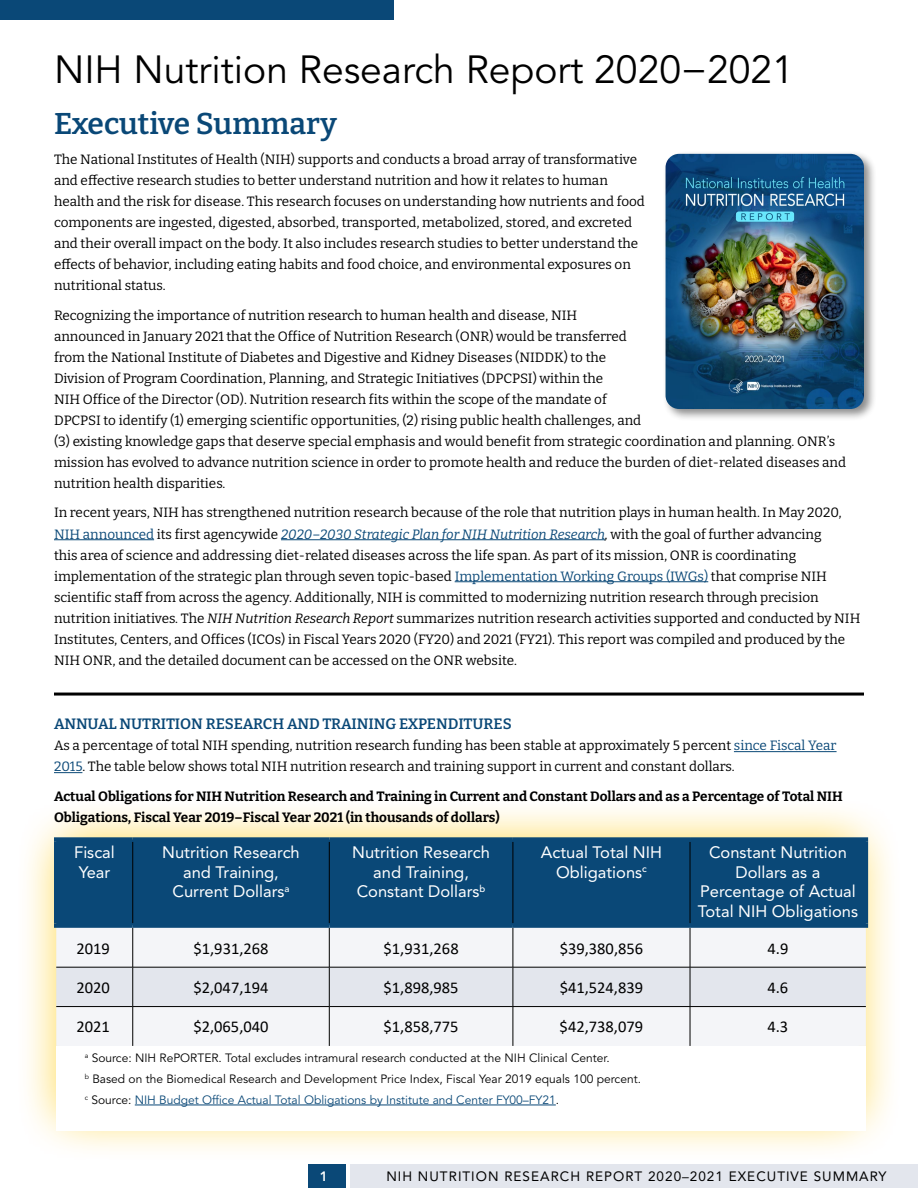
<style>
.page{position:relative;width:918px;height:1188px;background:#fff}
.page>*{position:absolute;margin:0;border:0;box-sizing:border-box;transform-origin:0 0}
.t1{font:39px "Avenir LT Std";color:#000}
.t2{font:600 30px "Bitter";color:#0a4877}
.t3{font:16.5px/19.5px "Avenir LT Std";color:#fff;text-align:center}
.t4{font:16.5px "Calibri";color:#000}
.t5{font:600 15px "Bitter";letter-spacing:-.005em;color:#0a4877}
.P{font:13.5px/21px "Bitter";color:#000}
.P-2{font:700 13.5px/21px "Bitter";color:#000}
.t6{font:13.5px "Avenir";letter-spacing:.075em;color:#000}
.t7{font:800 13.5px "Avenir LT Std";color:#fff}
.t8{font:12px/21px "Avenir LT Std";color:#000}
.s1{color:#0a4877}
.s2{font-style:italic;color:#0a4877}
.s3{font-style:italic}
.s4{font-family:"Avenir LT Std"}
</style>
<div class="page">
<div style="left:15px;top:797px;width:888px;height:365px;background:#ffc902;opacity:.78"></div>
<div style="left:662px;top:151px;width:215px;height:271px;background:#000;opacity:.46"></div>
<img style="left:666px;top:154px;width:198px;height:255px">
<hr style="left:54px;top:539px;width:100px;height:1px;background:#0a4877">
<hr style="left:281px;top:539px;width:324px;height:1px;background:#0a4877">
<hr style="left:455px;top:581px;width:253px;height:1px;background:#0a4877">
<hr style="left:54px;top:693px;width:810px;height:3px;background:#000">
<hr style="left:734px;top:751px;width:103px;height:1px;background:#0a4877">
<svg style="left:54px;top:772px;width:28px;height:1px"></svg>
<div style="left:58px;top:842px;width:806px;height:81px;background:#0a4877"></div>
<div style="left:56px;top:928px;width:810px;height:118px;background:#f4f5f8"></div>
<div style="left:56px;top:968px;width:810px;height:38px;background:#e3e6ed"></div>
<div style="left:56px;top:1046px;width:810px;height:85px;background:#fff"></div>
<hr style="left:132px;top:842px;width:1px;height:81px;background:#000">
<hr style="left:329px;top:842px;width:1px;height:81px;background:#000">
<hr style="left:513px;top:842px;width:1px;height:81px;background:#000">
<hr style="left:690px;top:842px;width:1px;height:81px;background:#000">
<hr style="left:132px;top:928px;width:1px;height:39px;background:#000">
<hr style="left:329px;top:928px;width:1px;height:39px;background:#000">
<hr style="left:513px;top:928px;width:1px;height:39px;background:#000">
<hr style="left:690px;top:928px;width:1px;height:39px;background:#000">
<hr style="left:56px;top:967px;width:77px;height:1px;background:#000">
<hr style="left:133px;top:967px;width:196px;height:1px;background:#000">
<hr style="left:132px;top:967px;width:1px;height:39px;background:#000">
<hr style="left:329px;top:967px;width:184px;height:1px;background:#000">
<hr style="left:329px;top:967px;width:1px;height:39px;background:#000">
<hr style="left:513px;top:967px;width:177px;height:1px;background:#000">
<hr style="left:513px;top:967px;width:1px;height:39px;background:#000">
<hr style="left:690px;top:967px;width:176px;height:1px;background:#000">
<hr style="left:690px;top:967px;width:1px;height:39px;background:#000">
<hr style="left:56px;top:1006px;width:77px;height:1px;background:#000">
<hr style="left:133px;top:1006px;width:196px;height:1px;background:#000">
<hr style="left:132px;top:1007px;width:1px;height:39px;background:#000">
<hr style="left:329px;top:1006px;width:184px;height:1px;background:#000">
<hr style="left:329px;top:1007px;width:1px;height:39px;background:#000">
<hr style="left:513px;top:1006px;width:177px;height:1px;background:#000">
<hr style="left:513px;top:1007px;width:1px;height:39px;background:#000">
<hr style="left:690px;top:1006px;width:176px;height:1px;background:#000">
<hr style="left:690px;top:1007px;width:1px;height:39px;background:#000">
<div style="left:54px;top:837px;width:79px;height:5px;background:#0a4877"></div>
<hr style="left:54px;top:842px;width:4px;height:81px;background:#0a4877">
<div style="left:133px;top:837px;width:196px;height:5px;background:#0a4877"></div>
<div style="left:329px;top:837px;width:184px;height:5px;background:#0a4877"></div>
<div style="left:513px;top:837px;width:177px;height:5px;background:#0a4877"></div>
<div style="left:690px;top:837px;width:178px;height:5px;background:#0a4877"></div>
<hr style="left:864px;top:842px;width:4px;height:81px;background:#0a4877">
<div style="left:54px;top:923px;width:79px;height:5px;background:#0a4877"></div>
<div style="left:133px;top:923px;width:196px;height:5px;background:#0a4877"></div>
<div style="left:329px;top:923px;width:184px;height:5px;background:#0a4877"></div>
<div style="left:513px;top:923px;width:177px;height:5px;background:#0a4877"></div>
<div style="left:690px;top:923px;width:178px;height:5px;background:#0a4877"></div>
<hr style="left:135px;top:1105px;width:421px;height:1px;background:#0a4877">
<div style="left:0;top:0;width:393px;height:19px;background:#0a4877"></div>
<div style="left:350px;top:1165px;width:568px;height:23px;background:#e3e6ed"></div>
<div style="left:308px;top:1165px;width:37px;height:23px;background:#0a4877"></div>
<h1 class="t1" style="left:54px;top:48px;width:741px">NIH Nutrition Research Report 2020−2021</h1>
<h2 class="t2" style="left:54px;top:105px;width:284px">Executive Summary</h2>
<p class="P" style="left:54px;top:149px;width:592px">The National Institutes of Health (NIH) supports and conducts a broad array of transformative and effective research studies to better understand nutrition and how it relates to human health and the risk for disease. This research focuses on understanding how nutrients and food components are ingested, digested, absorbed, transported, metabolized, stored, and excreted and their overall impact on the body. It also includes research studies to better understand the effects of behavior, including eating habits and food choice, and environmental exposures on nutritional status.</p>
<p class="P" style="left:54px;top:304px;width:794px">Recognizing the importance of nutrition research to human health and disease, NIH<br>announced in January 2021 that the Office of Nutrition Research (ONR) would be transferred<br>from the National Institute of Diabetes and Digestive and Kidney Diseases (NIDDK) to the<br>Division of Program Coordination, Planning, and Strategic Initiatives (DPCPSI) within the<br>NIH Office of the Director (OD). Nutrition research fits within the scope of the mandate of<br>DPCPSI to identify (1) emerging scientific opportunities, (2) rising public health challenges, and<br>(3) existing knowledge gaps that deserve special emphasis and would benefit from strategic coordination and planning. ONR’s mission has evolved to advance nutrition science in order to promote health and reduce the burden of diet-related diseases and nutrition health disparities.</p>
<p class="P" style="left:54px;top:502px;width:808px">In recent years, NIH has strengthened nutrition research because of the role that nutrition plays in human health. In May 2020, <span class="s1">NIH announced</span> its first agencywide <span class="s2">2020–2030 Strategic Plan for NIH Nutrition Research</span><span class="s3">,</span> with the goal of further advancing<br>this area of science and addressing diet-related diseases across the life span. As part of its mission, ONR is coordinating implementation of the strategic plan through seven topic-based <span class="s1">Implementation Working Groups (IWGs)</span> that comprise NIH scientific staff from across the agency. Additionally, NIH is committed to modernizing nutrition research through precision nutrition initiatives. The <span class="s3">NIH Nutrition Research Report</span> summarizes nutrition research activities supported and conducted by NIH Institutes, Centers, and Offices (ICOs) in Fiscal Years 2020 (FY20) and 2021 (FY21). This report was compiled and produced by the NIH ONR, and the detailed document can be accessed on the ONR website.</p>
<h3 class="t5" style="left:54px;top:715px;width:459px">ANNUAL NUTRITION RESEARCH AND TRAINING EXPENDITURES</h3>
<p class="P" style="left:54px;top:735px;width:784px">As a percentage of total NIH spending, nutrition research funding has been stable at approximately 5 percent <span class="s1">since Fiscal Year<br>2015</span>. The table below shows total NIH nutrition research and training support in current and constant dollars.</p>
<p class="P-2" style="left:54px;top:785px;width:790px">Actual Obligations for NIH Nutrition Research and Training in Current and Constant Dollars and as a Percentage of Total NIH<br>Obligations, Fiscal Year 2019–Fiscal Year 2021 (in thousands of dollars)</p>
<p class="t3" style="left:74px;top:843px;width:42px;text-align:left">Fiscal<br>Year</p>
<p class="t3" style="left:162px;top:843px;width:139px">Nutrition Research and Training,<br>Current Dollars<sup>a</sup></p>
<p class="t3" style="left:352px;top:843px;width:139px">Nutrition Research and Training,<br>Constant Dollars<sup>b</sup></p>
<p class="t3" style="left:541px;top:843px;width:123px">Actual Total NIH<br>Obligations<sup>c</sup></p>
<p class="t3" style="left:698px;top:843px;width:162px">Constant Nutrition<br>Dollars as a<br>Percentage of Actual<br>Total NIH Obligations</p>
<p class="t4" style="left:76px;top:937px;width:35px">2019</p>
<p class="t4" style="left:193px;top:937px;width:77px">$1,931,268</p>
<p class="t4" style="left:384px;top:937px;width:77px">$1,931,268</p>
<p class="t4" style="left:560px;top:937px;width:85px">$39,380,856</p>
<p class="t4" style="left:767px;top:937px;width:22px">4.9</p>
<p class="t4" style="left:76px;top:976px;width:35px">2020</p>
<p class="t4" style="left:193px;top:976px;width:77px">$2,047,194</p>
<p class="t4" style="left:384px;top:976px;width:77px">$1,898,985</p>
<p class="t4" style="left:560px;top:976px;width:85px">$41,524,839</p>
<p class="t4" style="left:767px;top:976px;width:22px">4.6</p>
<p class="t4" style="left:76px;top:1016px;width:35px">2021</p>
<p class="t4" style="left:193px;top:1016px;width:77px">$2,065,040</p>
<p class="t4" style="left:383px;top:1016px;width:77px">$1,858,775</p>
<p class="t4" style="left:560px;top:1016px;width:85px">$42,738,079</p>
<p class="t4" style="left:767px;top:1016px;width:22px">4.3</p>
<p class="t8" style="left:85px;top:1047px;width:558px"><sup>a</sup> Source: NIH RePORTER. Total excludes intramural research conducted at the NIH Clinical Center.<br><sup>b</sup> Based on the Biomedical Research and Development Price Index, Fiscal Year 2019 equals 100 percent. <sup>c</sup> Source: <span class="s1">NIH Budget Office Actual Total Obligations by Institute and Center FY00-FY21</span>.</p>
<p class="t7" style="left:320px;top:1169px;width:9px">1</p>
<p class="t6" style="left:386px;top:1168px;width:502px">NIH NUTRITION RESEARCH REPORT 2020<span class="s4">-</span>2021 EXECUTIVE SUMMARY</p>
</div>
